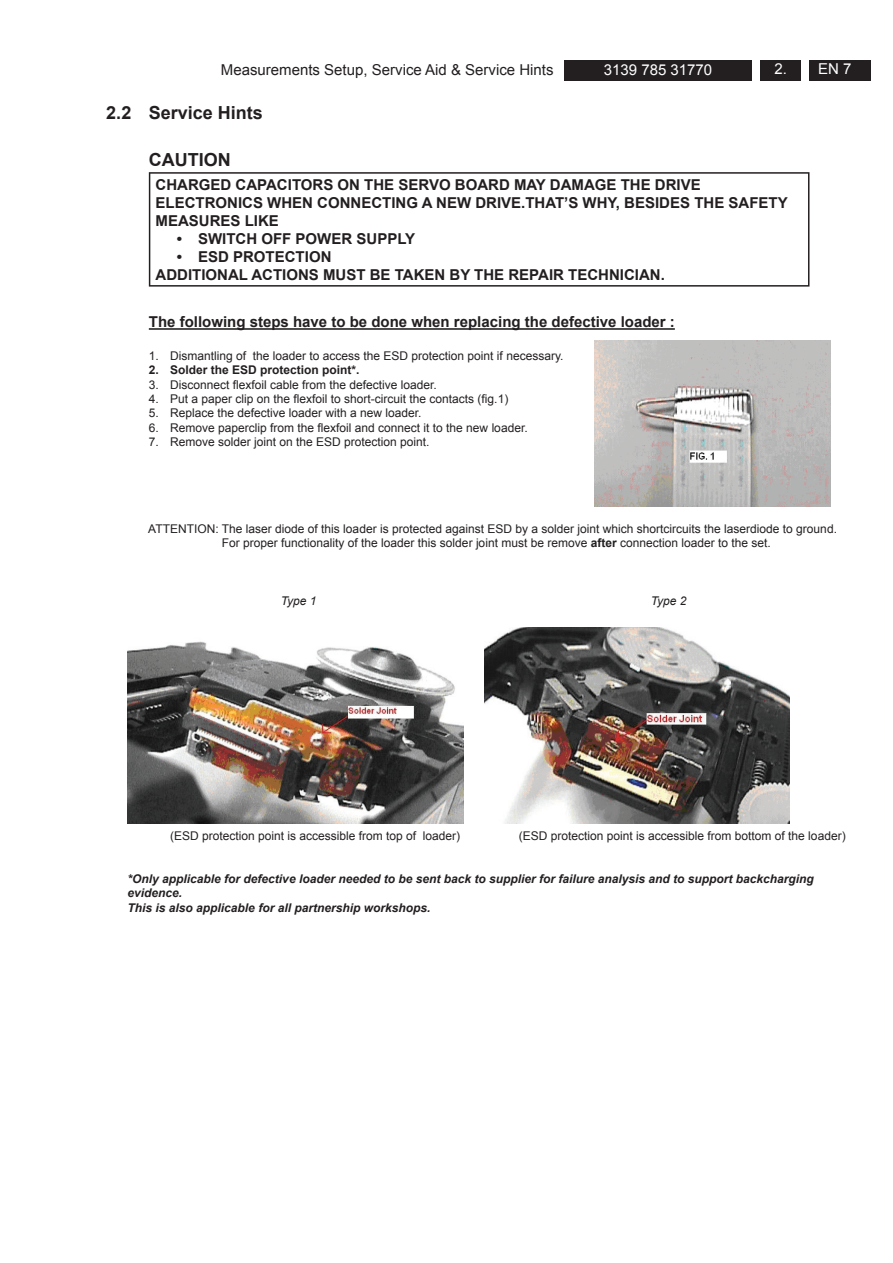
<style>
.page{position:relative;width:893px;height:1263px;background:#fff}
.page>*{position:absolute;margin:0;border:0;box-sizing:border-box;transform-origin:0 0}
.t1{font:700 18px "Arial";color:#231f20}
.t2{font:700 15px/18px "Arial";color:#231f20}
.t3{font:15px "Arial";color:#231f20}
.t4{font:15px "Arial";color:#fff}
.t5{font:12px/14.4px "Arial";color:#231f20}
.t6{font:italic 700 12px/14.4px "Arial";color:#231f20}
.t7{font:700 12px "Arial";color:#231f20}
.t8{font:italic 12px "Arial";color:#231f20}
.s1{font-weight:700}
</style>
<div class="page">
<div style="left:809px;top:60px;width:62px;height:21px;background:#231f20"></div>
<div style="left:760px;top:60px;width:41px;height:21px;background:#231f20"></div>
<div style="left:565px;top:60px;width:187px;height:21px;background:#231f20"></div>
<hr style="left:149px;top:328px;width:526px;height:2px;background:#231f20">
<hr style="left:149px;top:172px;width:660px;height:2px;background:#231f20">
<hr style="left:149px;top:174px;width:1px;height:111px;background:#231f20">
<hr style="left:808px;top:174px;width:1px;height:111px;background:#231f20">
<hr style="left:149px;top:285px;width:660px;height:2px;background:#231f20">
<img style="left:128px;top:641px;width:335px;height:183px">
<img style="left:484px;top:627px;width:305px;height:197px">
<img style="left:594px;top:340px;width:237px;height:167px">
<p class="t3" style="left:221px;top:61px;width:334px">Measurements Setup, Service Aid &amp; Service Hints</p>
<p class="t4" style="left:604px;top:61px;width:110px">3139 785 31770</p>
<p class="t4" style="left:774px;top:61px;width:79px">2. EN 7</p>
<h1 class="t1" style="left:106px;top:103px;width:158px">2.2 Service Hints</h1>
<h1 class="t1" style="left:149px;top:150px;width:83px">CAUTION</h1>
<p class="t2" style="left:156px;top:176px;width:633px">CHARGED CAPACITORS ON THE SERVO BOARD MAY DAMAGE THE DRIVE<br>ELECTRONICS WHEN CONNECTING A NEW DRIVE.THAT’S WHY, BESIDES THE SAFETY<br>MEASURES LIKE</p>
<p class="t2" style="left:177px;top:230px;width:240px">• SWITCH OFF POWER SUPPLY</p>
<p class="t2" style="left:156px;top:248px;width:511px;text-indent:21px">• ESD PROTECTION<br>ADDITIONAL ACTIONS MUST BE TAKEN BY THE REPAIR TECHNICIAN.</p>
<p class="t2" style="left:149px;top:313px;width:527px">The following steps have to be done when replacing the defective loader :</p>
<p class="t5" style="left:149px;top:348px;width:416px">1. Dismantling of the loader to access the ESD protection point if necessary.</p>
<p class="t7" style="left:149px;top:363px;width:212px">2. Solder the ESD protection point*.</p>
<p class="t5" style="left:149px;top:377px;width:290px">3. Disconnect flexfoil cable from the defective loader.</p>
<p class="t5" style="left:149px;top:392px;width:361px">4. Put a paper clip on the flexfoil to short-circuit the contacts (fig.1)</p>
<p class="t5" style="left:149px;top:406px;width:274px">5. Replace the defective loader with a new loader.</p>
<p class="t5" style="left:149px;top:420px;width:380px">6. Remove paperclip from the flexfoil and connect it to the new loader.</p>
<p class="t5" style="left:149px;top:435px;width:282px">7. Remove solder joint on the ESD protection point.</p>
<p class="t5" style="left:222px;top:521px;width:617px;text-indent:-73px">ATTENTION: The laser diode of this loader is protected against ESD by a solder joint which shortcircuits the laserdiode to ground.<br>For proper functionality of the loader this solder joint must be remove <span class="s1">after</span> connection loader to the set.</p>
<p class="t8" style="left:281px;top:594px;width:37px">Type 1</p>
<p class="t8" style="left:651px;top:594px;width:37px">Type 2</p>
<p class="t5" style="left:170px;top:828px;width:292px">(ESD protection point is accessible from top of loader)</p>
<p class="t5" style="left:519px;top:828px;width:328px">(ESD protection point is accessible from bottom of the loader)</p>
<p class="t6" style="left:128px;top:872px;width:688px">*Only applicable for defective loader needed to be sent back to supplier for failure analysis and to support backcharging evidence.<br>This is also applicable for all partnership workshops.</p>
</div>
